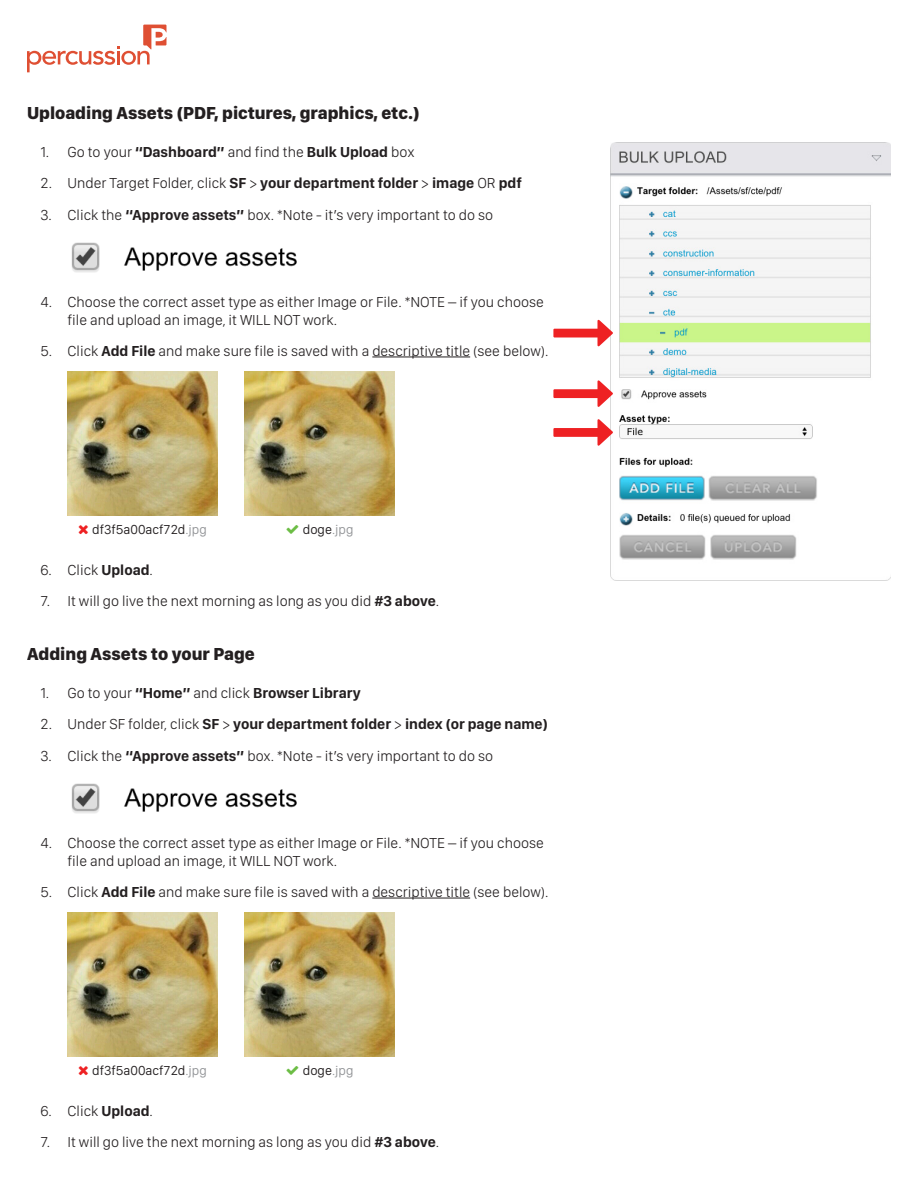
<style>
.page{position:relative;width:918px;height:1188px;background:#fff}
.page>*{position:absolute;margin:0;border:0;box-sizing:border-box;transform-origin:0 0}
.t1{font:800 18px "San Francisco Display";color:#231f20}
.t2{font:300 15px/18px "San Francisco Display";color:#231f20}
.t3{font:700 15px "San Francisco Display";color:#231f20}
.t4{font:13.5px "San Francisco Display";color:#231f20}
.s1{font-weight:700}
.s2{font-weight:300}
.s3{color:#939598}
</style>
<div class="page">
<svg style="left:27px;top:25px;width:139px;height:47px"></svg>
<hr style="left:372px;top:357px;width:98px;height:1px;background:#231f20">
<img style="left:71px;top:242px;width:226px;height:30px">
<img style="left:68px;top:372px;width:150px;height:143px">
<img style="left:245px;top:372px;width:150px;height:143px">
<hr style="left:372px;top:898px;width:98px;height:1px;background:#231f20">
<img style="left:71px;top:783px;width:226px;height:30px">
<img style="left:68px;top:913px;width:150px;height:143px">
<img style="left:245px;top:913px;width:150px;height:143px">
<img style="left:611px;top:142px;width:280px;height:439px">
<svg style="left:553px;top:320px;width:60px;height:26px"></svg>
<svg style="left:553px;top:380px;width:60px;height:27px"></svg>
<svg style="left:553px;top:419px;width:60px;height:27px"></svg>
<p class="t1" style="left:27px;top:101px;width:394px">Uploading Assets (PDF, pictures, graphics, etc.)</p>
<p class="t2" style="left:40px;top:142px;width:376px">1. Go to your <span class="s1">“Dashboard”</span> and find the <span class="s1">Bulk Upload</span> box</p>
<p class="t3" style="left:40px;top:174px;width:483px"><span class="s2">2. Under Target Folder, click</span> SF <span class="s2">&gt;</span> your department folder <span class="s2">&gt;</span> image <span class="s2">OR</span> pdf</p>
<p class="t2" style="left:40px;top:205px;width:454px">3. Click the <span class="s1">“Approve assets”</span> box. *Note - it’s very important to do so</p>
<p class="t2" style="left:68px;top:292px;width:478px;text-indent:-27px">4. Choose the correct asset type as either Image or File. *NOTE – if you choose file and upload an image, it WILL NOT work.</p>
<p class="t2" style="left:40px;top:342px;width:510px">5. Click <span class="s1">Add File</span> and make sure file is saved with a descriptive title (see below).</p>
<p class="t4" style="left:92px;top:521px;width:116px">df3f5a00acf72d<span class="s3">.jpg</span></p>
<p class="t4" style="left:303px;top:521px;width:52px">doge<span class="s3">.jpg</span></p>
<p class="t2" style="left:40px;top:560px;width:114px">6. Click <span class="s1">Upload</span>.</p>
<p class="t2" style="left:40px;top:592px;width:400px">7. It will go live the next morning as long as you did <span class="s1">#3 above</span>.</p>
<p class="t1" style="left:27px;top:642px;width:229px">Adding Assets to your Page</p>
<p class="t3" style="left:40px;top:683px;width:322px"><span class="s2">1. Go to your</span> “Home” <span class="s2">and click</span> Browser Library</p>
<p class="t3" style="left:40px;top:715px;width:509px"><span class="s2">2. Under SF folder, click</span> SF <span class="s2">&gt;</span> your department folder <span class="s2">&gt;</span> index (or page name)</p>
<p class="t2" style="left:40px;top:746px;width:454px">3. Click the <span class="s1">“Approve assets”</span> box. *Note - it’s very important to do so</p>
<p class="t2" style="left:68px;top:833px;width:478px;text-indent:-27px">4. Choose the correct asset type as either Image or File. *NOTE – if you choose file and upload an image, it WILL NOT work.</p>
<p class="t2" style="left:40px;top:883px;width:510px">5. Click <span class="s1">Add File</span> and make sure file is saved with a descriptive title (see below).</p>
<p class="t4" style="left:92px;top:1062px;width:116px">df3f5a00acf72d<span class="s3">.jpg</span></p>
<p class="t4" style="left:303px;top:1062px;width:52px">doge<span class="s3">.jpg</span></p>
<p class="t2" style="left:40px;top:1101px;width:114px">6. Click <span class="s1">Upload</span>.</p>
<p class="t2" style="left:40px;top:1133px;width:400px">7. It will go live the next morning as long as you did <span class="s1">#3 above</span>.</p>
</div>
